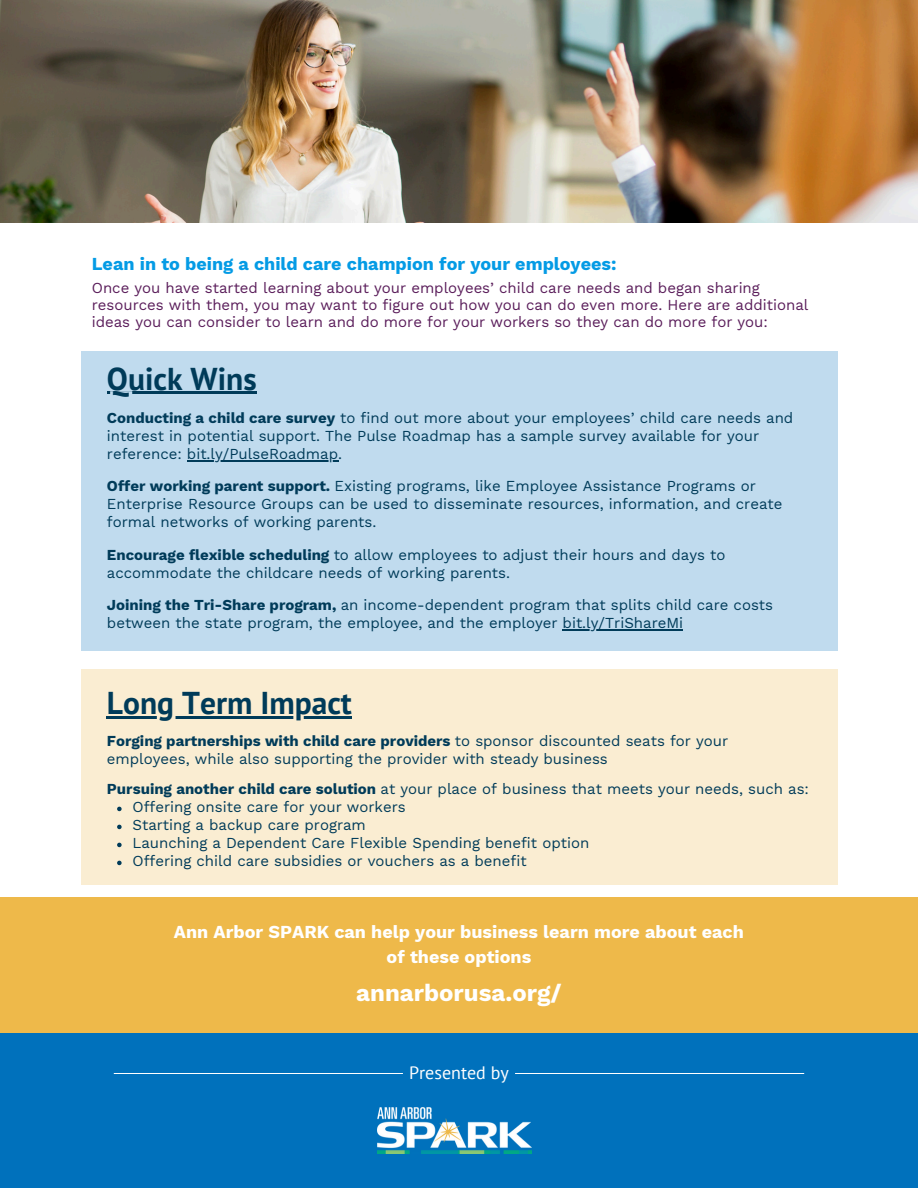
<style>
.page{position:relative;width:918px;height:1188px;background:#fff}
.page>*{position:absolute;margin:0;border:0;box-sizing:border-box;transform-origin:0 0}
.t1{font:700 31.5px "PT Sans";color:#003b59}
.t2{font:700 24px "Work Sans";color:#fff}
.t3{font:700 18px/24.8px "Work Sans";color:#fff;text-align:center}
.t4{font:700 18px "Work Sans";color:#049be5}
.t5{font:18px "PT Sans";color:#fff}
.t6{font:15px/18px "Work Sans";color:#003b59}
.t7{font:15px/16.8px "Work Sans";color:#5a1d5a}
.s1{font-weight:700}
</style>
<div class="page">
<div style="left:0;top:897px;width:918px;height:145px;background:#eeb94a"></div>
<div style="left:0;top:1033px;width:918px;height:155px;background:#0071bc"></div>
<svg style="left:114px;top:1073px;width:690px;height:1px"></svg>
<img style="left:0;top:0;width:918px;height:223px">
<img style="left:377px;top:1107px;width:154px;height:47px">
<div style="left:81px;top:351px;width:756px;height:299px;background:#c0dbee"></div>
<div style="left:81px;top:669px;width:756px;height:216px;background:#faedd2"></div>
<svg style="left:117px;top:807px;width:5px;height:4px"></svg>
<svg style="left:117px;top:825px;width:5px;height:4px"></svg>
<svg style="left:117px;top:843px;width:5px;height:4px"></svg>
<svg style="left:117px;top:861px;width:5px;height:4px"></svg>
<hr style="left:187px;top:460px;width:151px;height:1px;background:#003b59">
<hr style="left:563px;top:629px;width:120px;height:1px;background:#003b59">
<hr style="left:107px;top:716px;width:245px;height:3px;background:#003b59">
<hr style="left:107px;top:392px;width:150px;height:2px;background:#003b59">
<p class="t4" style="left:92px;top:253px;width:526px">Lean in to being a child care champion for your employees:</p>
<h1 class="t7" style="left:92px;top:280px;width:718px">Once you have started learning about your employees’ child care needs and began sharing resources with them, you may want to figure out how you can do even more. Here are additional ideas you can consider to learn and do more for your workers so they can do more for you:</h1>
<h1 class="t1" style="left:107px;top:357px;width:151px">Quick Wins</h1>
<p class="t6" style="left:107px;top:409px;width:688px"><span class="s1">Conducting a child care survey</span> to find out more about your employees’ child care needs and interest in potential support. The Pulse Roadmap has a sample survey available for your reference: bit.ly/PulseRoadmap.</p>
<h2 class="t6" style="left:107px;top:477px;width:677px"><span class="s1">Offer working parent support.</span> Existing programs, like Employee Assistance Programs or<br>Enterprise Resource Groups can be used to disseminate resources, information, and create formal networks of working parents.</h2>
<p class="t6" style="left:107px;top:546px;width:620px"><span class="s1">Encourage flexible scheduling</span> to allow employees to adjust their hours and days to accommodate the childcare needs of working parents.</p>
<p class="t6" style="left:107px;top:596px;width:668px"><span class="s1">Joining the Tri-Share program,</span> an income-dependent program that splits child care costs between the state program, the employee, and the employer bit.ly/TriShareMi</p>
<h1 class="t1" style="left:107px;top:682px;width:247px">Long Term Impact</h1>
<p class="t6" style="left:107px;top:732px;width:623px"><span class="s1">Forging partnerships with child care providers</span> to sponsor discounted seats for your employees, while also supporting the provider with steady business</p>
<p class="t6" style="left:107px;top:780px;width:704px"><span class="s1">Pursuing another child care solution</span> at your place of business that meets your needs, such as:</p>
<p class="t6" style="left:132px;top:798px;width:275px">Offering onsite care for your workers</p>
<p class="t6" style="left:132px;top:816px;width:235px">Starting a backup care program</p>
<h1 class="t6" style="left:132px;top:834px;width:458px">Launching a Dependent Care Flexible Spending benefit option</h1>
<p class="t6" style="left:132px;top:852px;width:396px">Offering child care subsidies or vouchers as a benefit</p>
<p class="t3" style="left:174px;top:920px;width:572px">Ann Arbor SPARK can help your business learn more about each of these options</p>
<p class="t2" style="left:356px;top:979px;width:207px">annarborusa.org/</p>
<p class="t5" style="left:409px;top:1061px;width:101px">Presented by</p>
</div>
